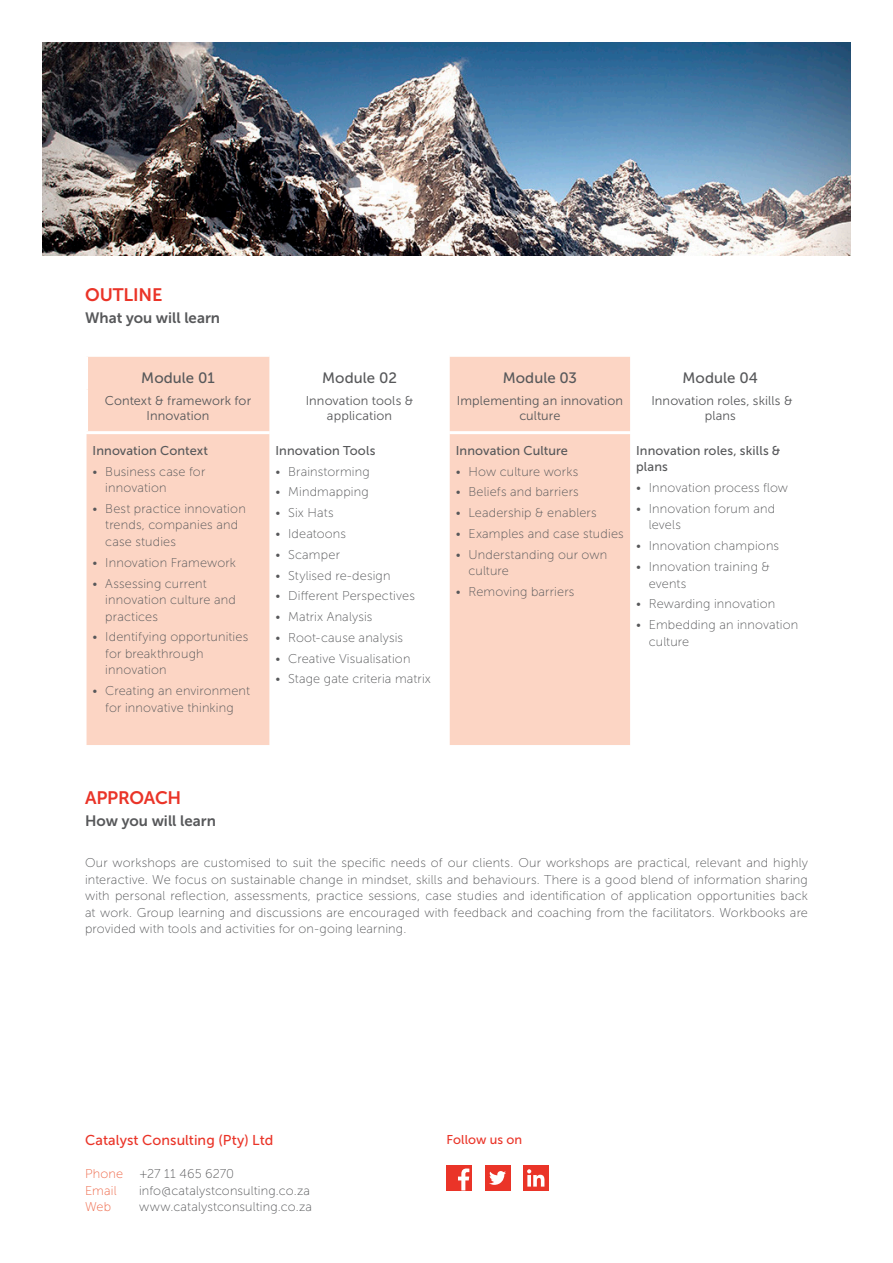
<style>
.page{position:relative;width:893px;height:1263px;background:#fff}
.page>*{position:absolute;margin:0;border:0;box-sizing:border-box;transform-origin:0 0}
.Paragraph_heading{font:18px "Museo Sans 700";letter-spacing:-.01em;color:#ea3428}
.t1{font:15px "Museo Sans 500";letter-spacing:.005em;color:#57585a}
.Paragraph_subheading{font:15px "Museo Sans 700";color:#57585a}
.t2{font:14.25px "Museo Sans 500";letter-spacing:.005em;color:#ea3428}
.t3{font:12.75px/16.5px "Museo Sans 100";letter-spacing:.01em;color:#57585a}
.t4{font:12.75px/15px "Museo Sans 300";letter-spacing:.01em;color:#57585a;text-align:center}
.Table_bullets__level{font:12.75px/16.5px "Museo Sans 500";letter-spacing:.01em;color:#57585a}
.t5{font:12.75px "Museo Sans 500";letter-spacing:.005em;color:#ea3428}
.t6{font:12.75px "Museo Sans 100";letter-spacing:.01em;color:#ee6545}
.s1{color:#ee6545}
</style>
<div class="page">
<div style="left:446px;top:1165px;width:26px;height:26px;background:#ea3428"></div>
<svg style="left:458px;top:1168px;width:11px;height:22px"></svg>
<div style="left:485px;top:1165px;width:25px;height:26px;background:#ea3428"></div>
<svg style="left:489px;top:1171px;width:17px;height:14px"></svg>
<div style="left:523px;top:1165px;width:26px;height:26px;background:#ea3428"></div>
<svg style="left:527px;top:1169px;width:17px;height:17px"></svg>
<svg style="left:87px;top:357px;width:543px;height:388px;fill:#fcd5c4"></svg>
<hr style="left:85px;top:357px;width:3px;height:32px;background:#fff">
<hr style="left:85px;top:389px;width:3px;height:42px;background:#fff">
<hr style="left:85px;top:431px;width:184px;height:3px;background:#fff">
<hr style="left:269px;top:431px;width:181px;height:3px;background:#fff">
<hr style="left:450px;top:431px;width:180px;height:3px;background:#fff">
<img style="left:43px;top:43px;width:807px;height:212px">
<p class="Paragraph_heading" style="left:85px;top:284px;width:79px">OUTLINE</p>
<p class="Paragraph_subheading" style="left:85px;top:309px;width:137px">What you will learn</p>
<p class="t1" style="left:141px;top:370px;width:75px">Module 01</p>
<p class="t1" style="left:322px;top:370px;width:76px">Module 02</p>
<p class="t1" style="left:503px;top:370px;width:76px">Module 03</p>
<p class="t1" style="left:682px;top:370px;width:77px">Module 04</p>
<p class="t4" style="left:105px;top:393px;width:148px">Context &amp; framework for<br>Innovation</p>
<p class="t4" style="left:306px;top:393px;width:109px">Innovation tools &amp; application</p>
<p class="t4" style="left:457px;top:393px;width:168px">Implementing an innovation culture</p>
<p class="t4" style="left:651px;top:393px;width:143px">Innovation roles, skills &amp; plans</p>
<p class="Table_bullets__level" style="left:93px;top:442px;width:117px">Innovation Context</p>
<p class="t3" style="left:105px;top:463px;width:102px;text-indent:-13px">• Business case for innovation</p>
<p class="t3" style="left:105px;top:500px;width:142px;text-indent:-13px">• Best practice innovation trends, companies and case studies</p>
<p class="t3" style="left:93px;top:554px;width:145px">• Innovation Framework</p>
<p class="t3" style="left:105px;top:575px;width:132px;text-indent:-13px">• Assessing current innovation culture and practices</p>
<p class="t3" style="left:105px;top:629px;width:145px;text-indent:-13px">• Identifying opportunities for breakthrough innovation</p>
<p class="t3" style="left:93px;top:682px;width:159px;text-align:center">• Creating an environment for innovative thinking</p>
<p class="Table_bullets__level" style="left:456px;top:442px;width:114px">Innovation Culture</p>
<p class="t3" style="left:456px;top:463px;width:124px">• How culture works</p>
<p class="t3" style="left:456px;top:484px;width:124px">• Beliefs and barriers</p>
<p class="t3" style="left:456px;top:505px;width:142px">• Leadership &amp; enablers</p>
<p class="t3" style="left:456px;top:525px;width:170px">• Examples and case studies</p>
<p class="t3" style="left:468px;top:546px;width:140px;text-indent:-13px">• Understanding our own culture</p>
<p class="t3" style="left:456px;top:583px;width:120px">• Removing barriers</p>
<p class="Table_bullets__level" style="left:636px;top:442px;width:146px">Innovation roles, skills &amp; plans</p>
<p class="t3" style="left:636px;top:480px;width:154px">• Innovation process flow</p>
<p class="t3" style="left:649px;top:500px;width:128px;text-indent:-13px">• Innovation forum and levels</p>
<p class="t3" style="left:636px;top:538px;width:145px">• Innovation champions</p>
<p class="t3" style="left:649px;top:558px;width:123px;text-indent:-13px">• Innovation training &amp; events</p>
<p class="t3" style="left:636px;top:596px;width:141px">• Rewarding innovation</p>
<p class="t3" style="left:649px;top:616px;width:151px;text-indent:-13px">• Embedding an innovation culture</p>
<p class="Table_bullets__level" style="left:275px;top:442px;width:102px">Innovation Tools</p>
<p class="t3" style="left:275px;top:463px;width:96px">• Brainstorming</p>
<p class="t3" style="left:275px;top:484px;width:95px">• Mindmapping</p>
<p class="t3" style="left:275px;top:505px;width:60px">• Six Hats</p>
<p class="t3" style="left:275px;top:525px;width:72px">• Ideatoons</p>
<p class="t3" style="left:275px;top:546px;width:66px">• Scamper</p>
<p class="t3" style="left:275px;top:567px;width:117px">• Stylised re-design</p>
<p class="t3" style="left:275px;top:588px;width:141px">• Different Perspectives</p>
<p class="t3" style="left:275px;top:608px;width:99px">• Matrix Analysis</p>
<p class="t3" style="left:275px;top:629px;width:129px">• Root-cause analysis</p>
<p class="t3" style="left:275px;top:650px;width:137px">• Creative Visualisation</p>
<p class="t3" style="left:275px;top:671px;width:157px">• Stage gate criteria matrix</p>
<p class="Paragraph_heading" style="left:85px;top:787px;width:98px">APPROACH</p>
<p class="Paragraph_subheading" style="left:85px;top:812px;width:132px">How you will learn</p>
<p class="t3" style="left:85px;top:855px;width:724px;text-align:justify">Our workshops are customised to suit the specific needs of our clients. Our workshops are practical, relevant and highly interactive. We focus on sustainable change in mindset, skills and behaviours. There is a good blend of information sharing with personal reflection, assessments, practice sessions, case studies and identification of application opportunities back at work. Group learning and discussions are encouraged with feedback and coaching from the facilitators. Workbooks are provided with tools and activities for on-going learning.</p>
<p class="t2" style="left:85px;top:1133px;width:190px">Catalyst Consulting (Pty) Ltd</p>
<p class="t3" style="left:85px;top:1166px;width:151px"><span class="s1">Phone</span> +27 11 465 6270</p>
<p class="t6" style="left:85px;top:1184px;width:33px">Email</p>
<p class="t3" style="left:139px;top:1182px;width:172px">info@catalystconsulting.co.za</p>
<p class="t6" style="left:85px;top:1200px;width:28px">Web</p>
<p class="t3" style="left:139px;top:1199px;width:175px">www.catalystconsulting.co.za</p>
<p class="t5" style="left:446px;top:1133px;width:77px">Follow us on</p>
</div>
